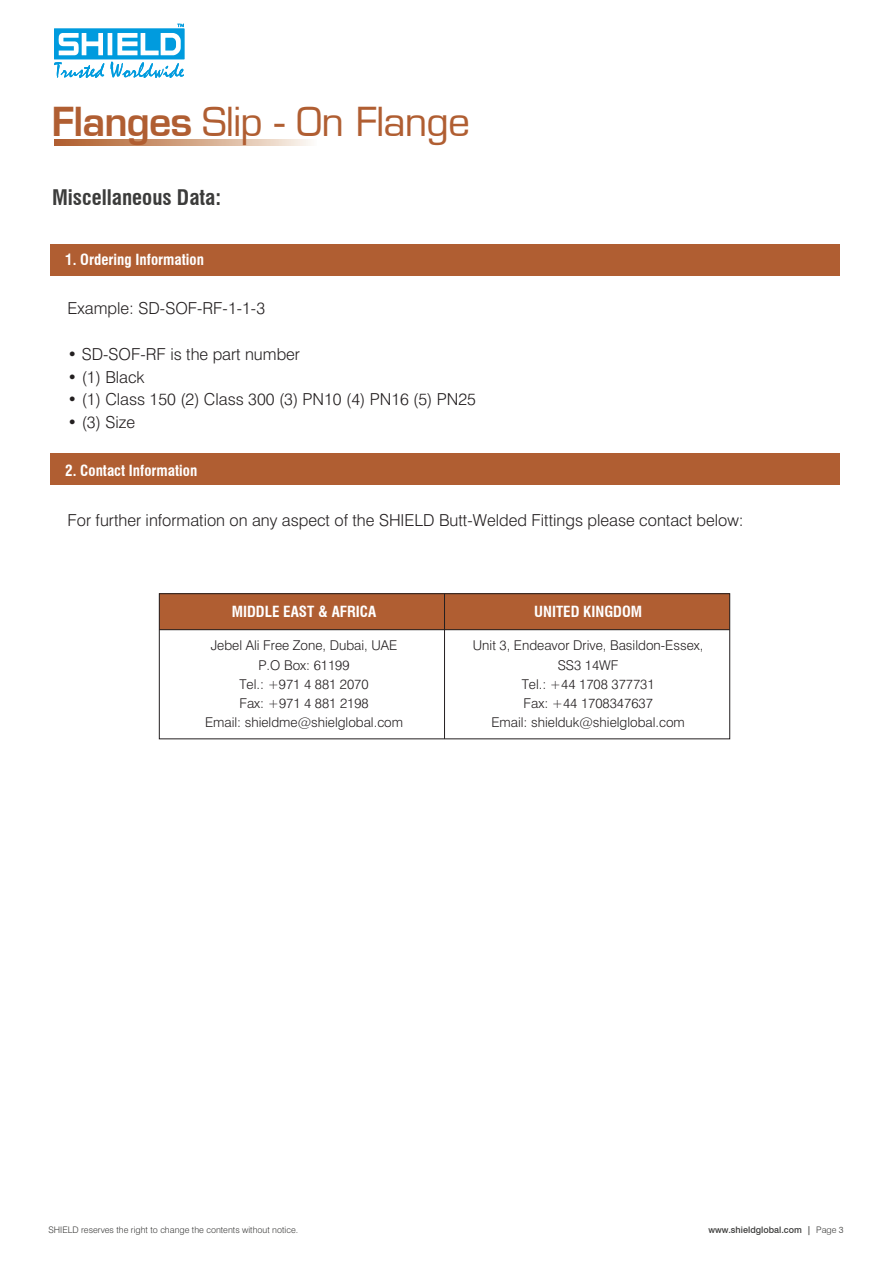
<style>
.page{position:relative;width:893px;height:1263px;background:#fff}
.page>*{position:absolute;margin:0;border:0;box-sizing:border-box;transform-origin:0 0}
.t1{font:39px "Eurostile LT";letter-spacing:-.025em;color:#b05e32}
.t2{font:700 condensed 21px "Swiss 721 BT";color:#3c3c3b}
.t3{font:300 16.5px "Swiss 721 BT";color:#231f20}
.t4{font:700 condensed 15px "Swiss 721 BT";color:#fff}
.t5{font:300 13.5px/19.2px "Swiss 721 BT";color:#231f20;text-align:center}
.t6{font:300 9px "Swiss 721 BT";color:#3c3c3b}
.t7{font:500 9px "Swiss 721 BT";color:#3c3c3b}
.s1{font-weight:600}
.s2{font-weight:300}
</style>
<div class="page">
<div style="left:50px;top:244px;width:789px;height:32px;background:#b05e32"></div>
<svg style="left:54px;top:24px;width:130px;height:54px"></svg>
<svg style="left:54px;top:140px;width:256px;height:6px;background:#d2a384"></svg>
<div style="left:159px;top:594px;width:571px;height:36px;background:#b05e32"></div>
<div style="left:159px;top:593px;width:571px;height:146px;border:1px solid #231f20"></div>
<hr style="left:159px;top:629px;width:571px;height:1px;background:#231f20">
<hr style="left:444px;top:594px;width:1px;height:145px;background:#231f20">
<div style="left:50px;top:453px;width:789px;height:32px;background:#b05e32"></div>
<h1 class="t1" style="left:52px;top:99px;width:420px"><span class="s1">Flanges</span> Slip - On Flange</h1>
<h2 class="t2" style="left:52px;top:184px;width:171px">Miscellaneous Data:</h2>
<p class="t4" style="left:65px;top:251px;width:140px">1. Ordering Information</p>
<p class="t3" style="left:68px;top:298px;width:199px">Example: SD-SOF-RF-1-1-3</p>
<p class="t3" style="left:68px;top:344px;width:234px">• SD-SOF-RF is the part number</p>
<p class="t3" style="left:68px;top:367px;width:79px">• (1) Black</p>
<p class="t3" style="left:68px;top:389px;width:410px">• (1) Class 150 (2) Class 300 (3) PN10 (4) PN16 (5) PN25</p>
<p class="t3" style="left:68px;top:412px;width:69px">• (3) Size</p>
<p class="t4" style="left:65px;top:461px;width:134px">2. Contact Information</p>
<p class="t3" style="left:68px;top:510px;width:678px">For further information on any aspect of the SHIELD Butt-Welded Fittings please contact below:</p>
<p class="t4" style="left:232px;top:603px;width:146px">MIDDLE EAST &amp; AFRICA</p>
<p class="t5" style="left:205px;top:636px;width:200px">Jebel Ali Free Zone, Dubai, UAE<br>P.O Box: 61199<br>Tel.: +971 4 881 2070<br>Fax: +971 4 881 2198<br>Email: shieldme@shielglobal.com</p>
<p class="t4" style="left:534px;top:603px;width:110px">UNITED KINGDOM</p>
<p class="t5" style="left:473px;top:636px;width:232px">Unit 3, Endeavor Drive, Basildon-Essex,<br>SS3 14WF<br>Tel.: +44 1708 377731<br>Fax: +44 1708347637<br>Email: shielduk@shielglobal.com</p>
<p class="t6" style="left:49px;top:1224px;width:251px">SHIELD reserves the right to change the contents without notice.</p>
<p class="t7" style="left:708px;top:1225px;width:137px">www.shieldglobal.com | <span class="s2">Page 3</span></p>
</div>
